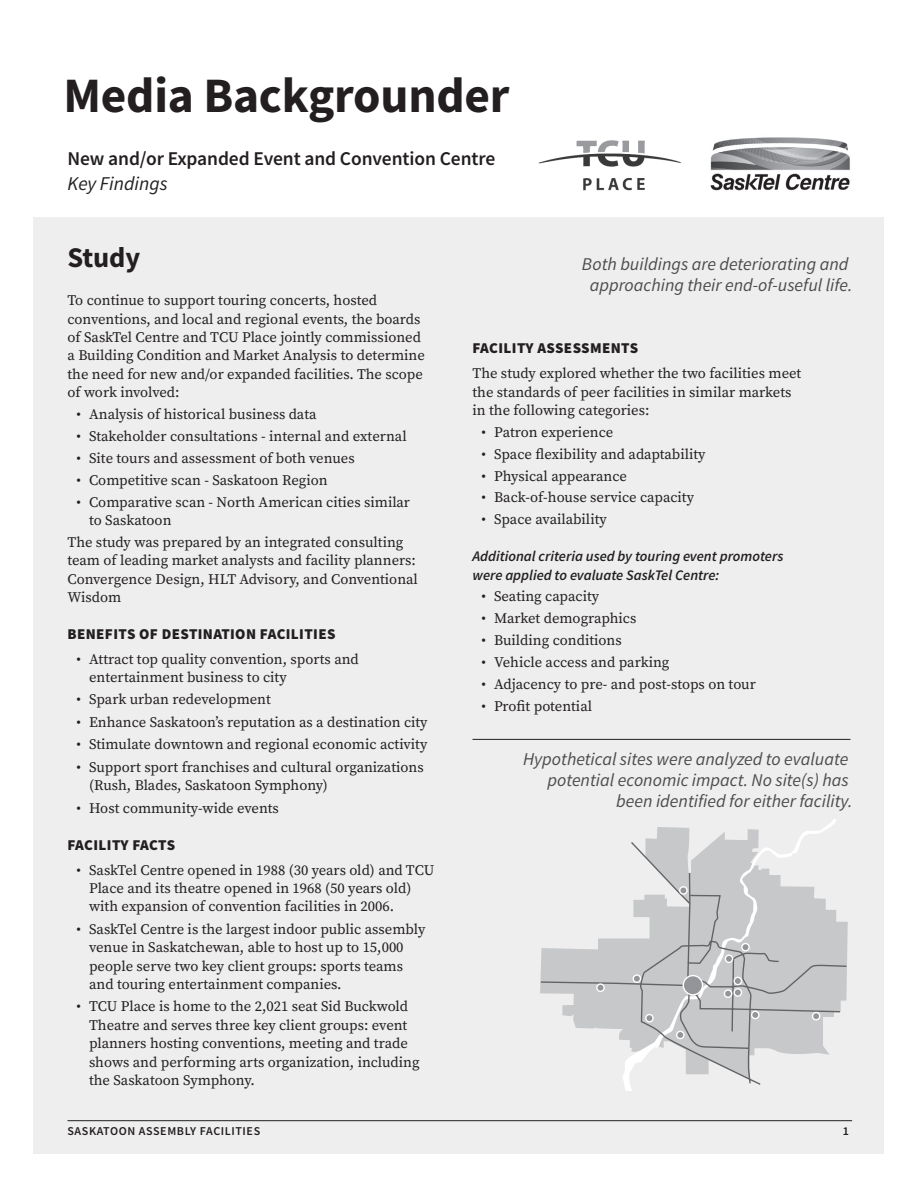
<style>
.page{position:relative;width:918px;height:1188px;background:#fff}
.page>*{position:absolute;margin:0;border:0;box-sizing:border-box;transform-origin:0 0}
.t1{font:700 49.5px "Source Sans Pro";letter-spacing:-.005em;color:#231f20}
.t2{font:700 28.5px "Source Sans Pro";letter-spacing:-.005em;color:#231f20}
.t3{font:600 19.5px "Source Sans Pro";letter-spacing:-.005em;color:#231f20}
.t4{font:italic 19.5px "Source Sans Pro";color:#231f20}
.t5{font:italic 18px/21px "Source Sans Pro";color:#4b4c4d;text-align:center}
.t6{font:900 15px "Source Sans Pro";letter-spacing:.025em;color:#231f20}
.t7{font:14.7px/18.3px "Source Serif Pro";color:#231f20}
.t8{font:italic 600 14.7px/19.2px "Source Sans Pro";color:#231f20}
.t9{font:600 12px "Source Sans Pro";letter-spacing:.05em;color:#231f20}
</style>
<div class="page">
<div style="left:34px;top:217px;width:850px;height:936px;background:#eeeeef"></div>
<hr style="left:68px;top:1120px;width:784px;height:1px;background:#231f20">
<svg style="left:645px;top:819px;width:191px;height:21px"></svg>
<svg style="left:540px;top:840px;width:308px;height:251px"></svg>
<hr style="left:689px;top:873px;width:2px;height:30px;background:#636366">
<svg style="left:680px;top:887px;width:7px;height:7px"></svg>
<div style="left:679px;top:886px;width:9px;height:9px;border:1px solid #fff;border-radius:50%"></div>
<svg style="left:742px;top:944px;width:7px;height:7px"></svg>
<div style="left:741px;top:943px;width:9px;height:9px;border:1px solid #fff;border-radius:50%"></div>
<div style="left:725px;top:955px;width:8px;height:7px;background:#939598;border-radius:50%"></div>
<div style="left:725px;top:954px;width:8px;height:9px;border:1px solid #fff;border-radius:50%"></div>
<div style="left:734px;top:977px;width:7px;height:8px;background:#939598;border-radius:50%"></div>
<div style="left:734px;top:977px;width:8px;height:8px;border:1px solid #fff;border-radius:50%"></div>
<div style="left:734px;top:989px;width:7px;height:7px;background:#939598;border-radius:50%"></div>
<div style="left:734px;top:988px;width:8px;height:9px;border:1px solid #fff;border-radius:50%"></div>
<div style="left:724px;top:990px;width:8px;height:7px;background:#939598;border-radius:50%"></div>
<div style="left:724px;top:989px;width:8px;height:9px;border:1px solid #fff;border-radius:50%"></div>
<div style="left:813px;top:1013px;width:7px;height:7px;background:#939598;border-radius:50%"></div>
<div style="left:812px;top:1012px;width:8px;height:8px;border:1px solid #fff;border-radius:50%"></div>
<div style="left:752px;top:1011px;width:7px;height:8px;background:#939598;border-radius:50%"></div>
<div style="left:751px;top:1011px;width:9px;height:8px;border:1px solid #fff;border-radius:50%"></div>
<div style="left:633px;top:975px;width:8px;height:7px;background:#939598;border-radius:50%"></div>
<div style="left:633px;top:974px;width:8px;height:9px;border:1px solid #fff;border-radius:50%"></div>
<svg style="left:597px;top:984px;width:7px;height:7px"></svg>
<div style="left:596px;top:983px;width:9px;height:9px;border:1px solid #fff;border-radius:50%"></div>
<div style="left:646px;top:1015px;width:7px;height:7px;background:#939598;border-radius:50%"></div>
<div style="left:645px;top:1014px;width:9px;height:8px;border:1px solid #fff;border-radius:50%"></div>
<div style="left:677px;top:1031px;width:7px;height:8px;background:#939598;border-radius:50%"></div>
<div style="left:676px;top:1031px;width:9px;height:8px;border:1px solid #fff;border-radius:50%"></div>
<div style="left:683px;top:976px;width:20px;height:19px;background:#939598;border-radius:50%"></div>
<div style="left:683px;top:975px;width:20px;height:21px;border:1px solid #fff;border-radius:50%"></div>
<hr style="left:472px;top:739px;width:378px;height:1px;background:#231f20">
<img style="left:538px;top:140px;width:143px;height:51px">
<img style="left:710px;top:137px;width:140px;height:54px">
<h1 class="t1" style="left:63px;top:62px;width:448px">Media Backgrounder</h1>
<h3 class="t3" style="left:68px;top:146px;width:429px">New and/or Expanded Event and Convention Centre</h3>
<h3 class="t4" style="left:68px;top:171px;width:102px">Key Findings</h3>
<h2 class="t2" style="left:68px;top:238px;width:74px">Study</h2>
<p class="t7" style="left:68px;top:292px;width:359px">To continue to support touring concerts, hosted conventions, and local and regional events, the boards of SaskTel Centre and TCU Place jointly commissioned a Building Condition and Market Analysis to determine the need for new and/or expanded facilities. The scope of work involved:</p>
<p class="t7" style="left:76px;top:406px;width:242px">• Analysis of historical business data</p>
<p class="t7" style="left:76px;top:428px;width:332px">• Stakeholder consultations - internal and external</p>
<p class="t7" style="left:76px;top:449px;width:280px">• Site tours and assessment of both venues</p>
<p class="t7" style="left:76px;top:471px;width:253px">• Competitive scan - Saskatoon Region</p>
<p class="t7" style="left:89px;top:493px;width:323px;text-indent:-13px">• Comparative scan - North American cities similar to Saskatoon</p>
<p class="t7" style="left:68px;top:533px;width:352px">The study was prepared by an integrated consulting team of leading market analysts and facility planners:<br>Convergence Design, HLT Advisory, and Conventional Wisdom</p>
<p class="t6" style="left:68px;top:623px;width:270px">BENEFITS OF DESTINATION FACILITIES</p>
<p class="t7" style="left:89px;top:650px;width:271px;text-indent:-13px">• Attract top quality convention, sports and entertainment business to city</p>
<p class="t7" style="left:76px;top:691px;width:196px">• Spark urban redevelopment</p>
<p class="t7" style="left:76px;top:713px;width:353px">• Enhance Saskatoon’s reputation as a destination city</p>
<p class="t7" style="left:76px;top:736px;width:353px">• Stimulate downtown and regional economic activity</p>
<p class="t7" style="left:89px;top:758px;width:336px;text-indent:-13px">• Support sport franchises and cultural organizations (Rush, Blades, Saskatoon Symphony)</p>
<p class="t7" style="left:76px;top:799px;width:204px">• Host community-wide events</p>
<p class="t6" style="left:68px;top:834px;width:109px">FACILITY FACTS</p>
<p class="t7" style="left:89px;top:861px;width:347px;text-indent:-13px">• SaskTel Centre opened in 1988 (30 years old) and TCU<br>Place and its theatre opened in 1968 (50 years old) with expansion of convention facilities in 2006.</p>
<p class="t7" style="left:89px;top:920px;width:338px;text-indent:-13px">• SaskTel Centre is the largest indoor public assembly venue in Saskatchewan, able to host up to 15,000 people serve two key client groups: sports teams and touring entertainment companies.</p>
<p class="t7" style="left:89px;top:998px;width:332px;text-indent:-13px">• TCU Place is home to the 2,021 seat Sid Buckwold Theatre and serves three key client groups: event planners hosting conventions, meeting and trade shows and performing arts organization, including the Saskatoon Symphony.</p>
<p class="t5" style="left:582px;top:254px;width:272px">Both buildings are deteriorating and approaching their end-of-useful life.</p>
<p class="t6" style="left:472px;top:338px;width:167px">FACILITY ASSESSMENTS</p>
<p class="t7" style="left:472px;top:365px;width:330px">The study explored whether the two facilities meet the standards of peer facilities in similar markets in the following categories:</p>
<p class="t7" style="left:481px;top:423px;width:133px">• Patron experience</p>
<p class="t7" style="left:481px;top:445px;width:226px">• Space flexibility and adaptability</p>
<p class="t7" style="left:481px;top:467px;width:147px">• Physical appearance</p>
<p class="t7" style="left:481px;top:489px;width:214px">• Back-of-house service capacity</p>
<p class="t7" style="left:481px;top:511px;width:127px">• Space availability</p>
<p class="t8" style="left:472px;top:546px;width:312px">Additional criteria used by touring event promoters were applied to evaluate SaskTel Centre:</p>
<p class="t7" style="left:481px;top:588px;width:119px">• Seating capacity</p>
<p class="t7" style="left:481px;top:610px;width:157px">• Market demographics</p>
<p class="t7" style="left:481px;top:631px;width:142px">• Building conditions</p>
<p class="t7" style="left:481px;top:653px;width:190px">• Vehicle access and parking</p>
<p class="t7" style="left:481px;top:675px;width:276px">• Adjacency to pre- and post-stops on tour</p>
<p class="t7" style="left:481px;top:697px;width:112px">• Profit potential</p>
<p class="t5" style="left:523px;top:749px;width:331px;text-align:right">Hypothetical sites were analyzed to evaluate potential economic impact. No site(s) has been identified for either facility.</p>
<p class="t9" style="left:68px;top:1123px;width:194px">SASKATOON ASSEMBLY FACILITIES</p>
<p class="t9" style="left:843px;top:1123px;width:8px">1</p>
</div>
